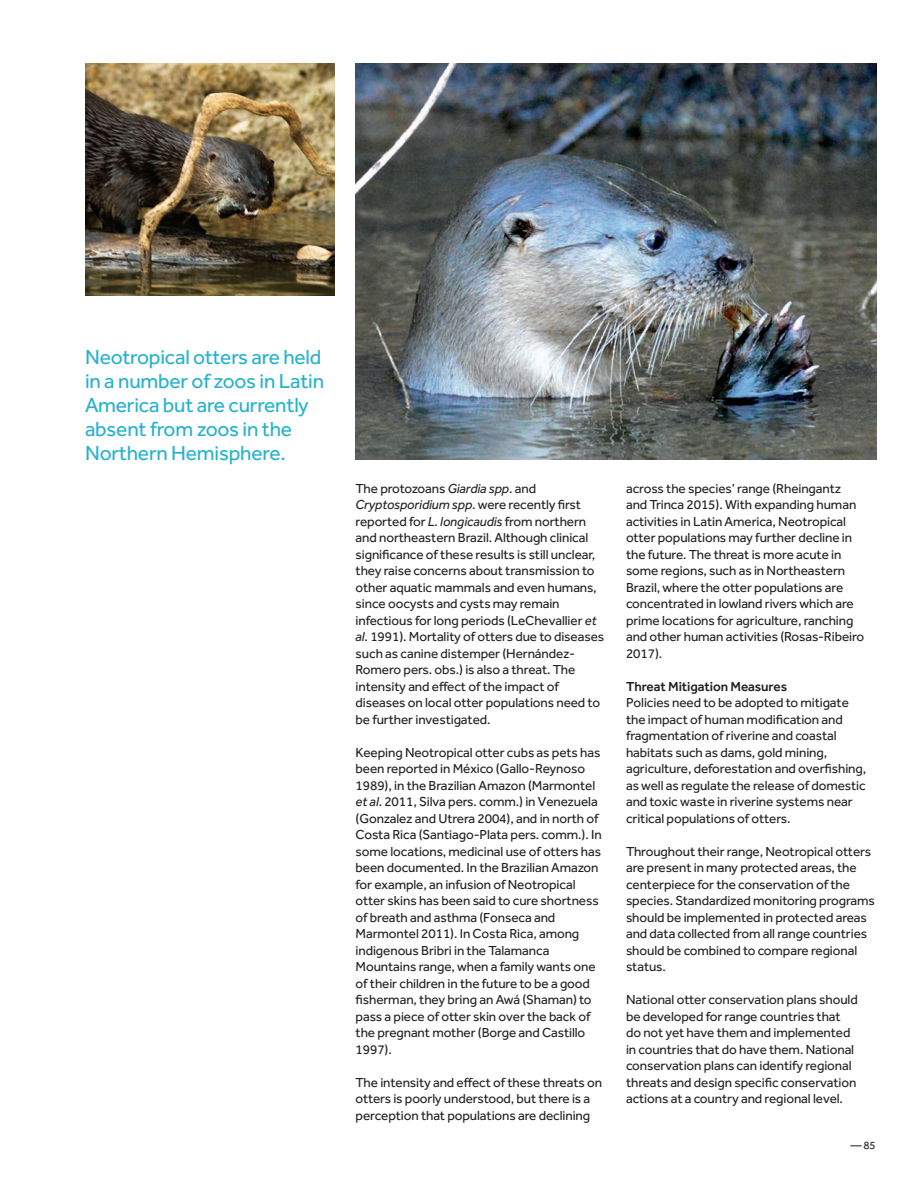
<style>
.page{position:relative;width:918px;height:1188px;background:#fff}
.page>*{position:absolute;margin:0;border:0;box-sizing:border-box;transform-origin:0 0}
.t1{font:21px/24px "Effra";letter-spacing:-.01em;color:#27b2cc}
.t2{font:13.5px/16.5px "Effra";letter-spacing:-.005em;color:#231f20}
.t3{font:500 13.5px "Effra";letter-spacing:-.005em;color:#231f20}
.t4{font:11.25px "Effra";color:#231f20}
.s1{font-style:italic}
</style>
<div class="page">
<img style="left:85px;top:64px;width:249px;height:231px">
<img style="left:356px;top:64px;width:520px;height:396px">
<h1 class="t1" style="left:85px;top:344px;width:241px">Neotropical otters are held in a number of zoos in Latin<br>America but are currently absent from zoos in the<br>Northern Hemisphere.</h1>
<p class="t2" style="left:356px;top:480px;width:250px">The protozoans <span class="s1">Giardia spp</span>. and <span class="s1">Cryptosporidium spp</span>. were recently first reported for <span class="s1">L. longicaudis</span> from northern and northeastern Brazil. Although clinical significance of these results is still unclear, they raise concerns about transmission to other aquatic mammals and even humans, since oocysts and cysts may remain infectious for long periods (LeChevallier <span class="s1">et al</span>. 1991). Mortality of otters due to diseases such as canine distemper (Hernández-Romero pers. obs.) is also a threat. The intensity and effect of the impact of diseases on local otter populations need to be further investigated.</p>
<p class="t2" style="left:356px;top:744px;width:248px">Keeping Neotropical otter cubs as pets has been reported in México (Gallo-Reynoso 1989), in the Brazilian Amazon (Marmontel <span class="s1">et al</span>. 2011, Silva pers. comm.) in Venezuela (Gonzalez and Utrera 2004), and in north of Costa Rica (Santiago-Plata pers. comm.). In some locations, medicinal use of otters has been documented. In the Brazilian Amazon for example, an infusion of Neotropical otter skins has been said to cure shortness of breath and asthma (Fonseca and Marmontel 2011). In Costa Rica, among indigenous Bribri in the Talamanca Mountains range, when a family wants one of their children in the future to be a good fisherman, they bring an Awá (Shaman) to pass a piece of otter skin over the back of the pregnant mother (Borge and Castillo 1997).</p>
<p class="t2" style="left:356px;top:1074px;width:248px">The intensity and effect of these threats on otters is poorly understood, but there is a perception that populations are declining</p>
<p class="t2" style="left:626px;top:480px;width:240px">across the species’ range (Rheingantz and Trinca 2015). With expanding human activities in Latin America, Neotropical otter populations may further decline in the future. The threat is more acute in some regions, such as in Northeastern Brazil, where the otter populations are concentrated in lowland rivers which are prime locations for agriculture, ranching and other human activities (Rosas-Ribeiro 2017).</p>
<p class="t3" style="left:626px;top:678px;width:163px">Threat Mitigation Measures</p>
<p class="t2" style="left:626px;top:694px;width:242px">Policies need to be adopted to mitigate the impact of human modification and fragmentation of riverine and coastal habitats such as dams, gold mining, agriculture, deforestation and overfishing, as well as regulate the release of domestic and toxic waste in riverine systems near critical populations of otters.</p>
<p class="t2" style="left:626px;top:843px;width:250px">Throughout their range, Neotropical otters are present in many protected areas, the centerpiece for the conservation of the species. Standardized monitoring programs should be implemented in protected areas and data collected from all range countries should be combined to compare regional status.</p>
<p class="t2" style="left:626px;top:991px;width:233px">National otter conservation plans should be developed for range countries that do not yet have them and implemented in countries that do have them. National conservation plans can identify regional threats and design specific conservation actions at a country and regional level.</p>
<p class="t4" style="left:850px;top:1139px;width:27px">— 85</p>
</div>
